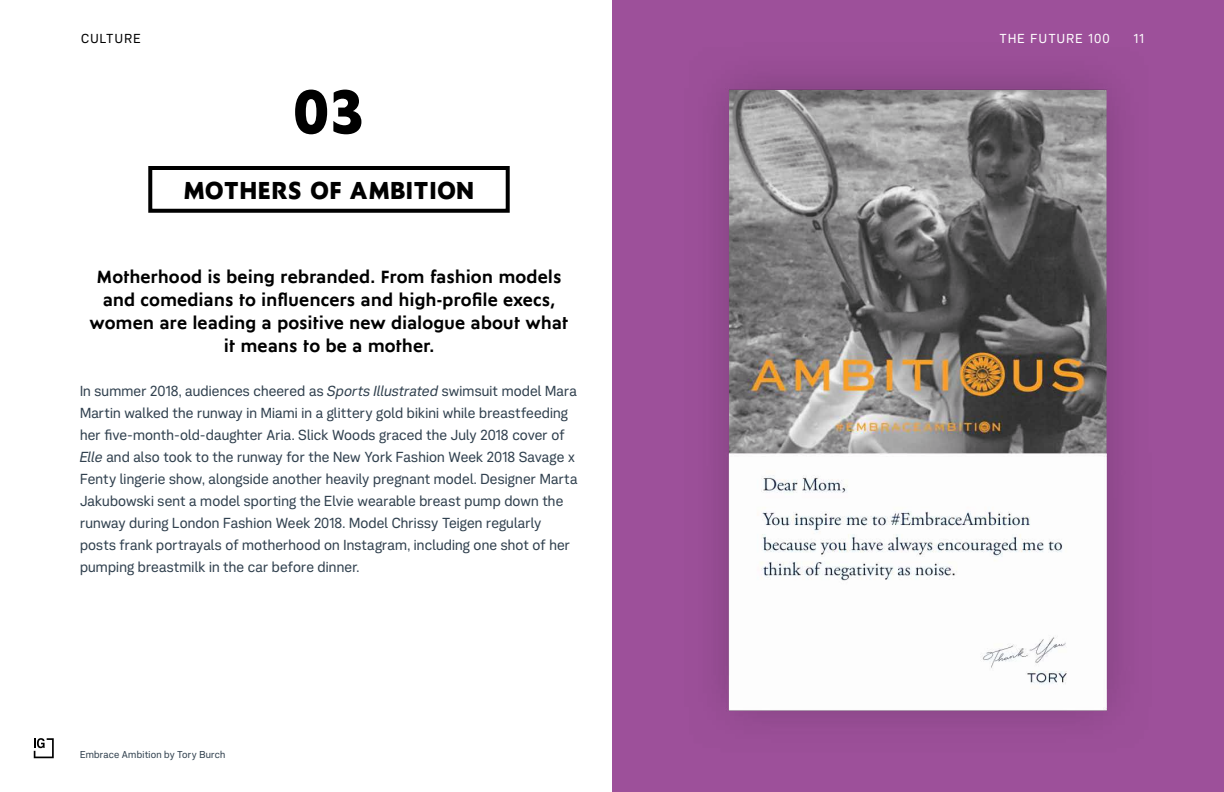
<style>
.page{position:relative;width:1224px;height:792px;background:#fff}
.page>*{position:absolute;margin:0;border:0;box-sizing:border-box;transform-origin:0 0}
.t1{font:800 62.3px "Ysans Std";color:#000}
.t2{font:800 25px "Ysans Std";letter-spacing:-.01em;color:#000}
.t3{font:700 18px/23px "Ysans Std";letter-spacing:-.005em;color:#000;text-align:center}
.t4{font:14.5px/22px "Thompson Modern";letter-spacing:.01em;color:#31414f}
.t5{font:13px "Thompson Modern";letter-spacing:.1em;color:#fff}
.t6{font:13px "Thompson Modern";letter-spacing:.1em;color:#000}
.t7{font:10px "Thompson Modern";letter-spacing:.02em;color:#31414f}
.s1{font-style:italic}
</style>
<div class="page">
<div style="left:612px;top:0;width:612px;height:792px;background:#9d509a"></div>
<img style="left:719px;top:77px;width:399px;height:641px">
<svg style="left:34px;top:738px;width:20px;height:20px"></svg>
<div style="left:148px;top:166px;width:362px;height:47px;border:4px solid #000"></div>
<p class="t6" style="left:81px;top:31px;width:61px">CULTURE</p>
<h1 class="t1" style="left:292px;top:78px;width:75px">03</h1>
<h2 class="t2" style="left:183px;top:177px;width:293px">MOTHERS OF AMBITION</h2>
<p class="t3" style="left:90px;top:266px;width:480px">Motherhood is being rebranded. From fashion models and comedians to influencers and high-profile execs, women are leading a positive new dialogue about what it means to be a mother.</p>
<p class="t4" style="left:80px;top:380px;width:499px">In summer 2018, audiences cheered as <span class="s1">Sports Illustrated</span> swimsuit model Mara Martin walked the runway in Miami in a glittery gold bikini while breastfeeding her five-month-old-daughter Aria. Slick Woods graced the July 2018 cover of <span class="s1">Elle</span> and also took to the runway for the New York Fashion Week 2018 Savage x Fenty lingerie show, alongside another heavily pregnant model. Designer Marta Jakubowski sent a model sporting the Elvie wearable breast pump down the runway during London Fashion Week 2018. Model Chrissy Teigen regularly posts frank portrayals of motherhood on Instagram, including one shot of her pumping breastmilk in the car before dinner.</p>
<p class="t7" style="left:80px;top:749px;width:147px">Embrace Ambition by Tory Burch</p>
<p class="t5" style="left:999px;top:31px;width:112px">THE FUTURE 100</p>
<p class="t5" style="left:1134px;top:31px;width:12px">11</p>
</div>
